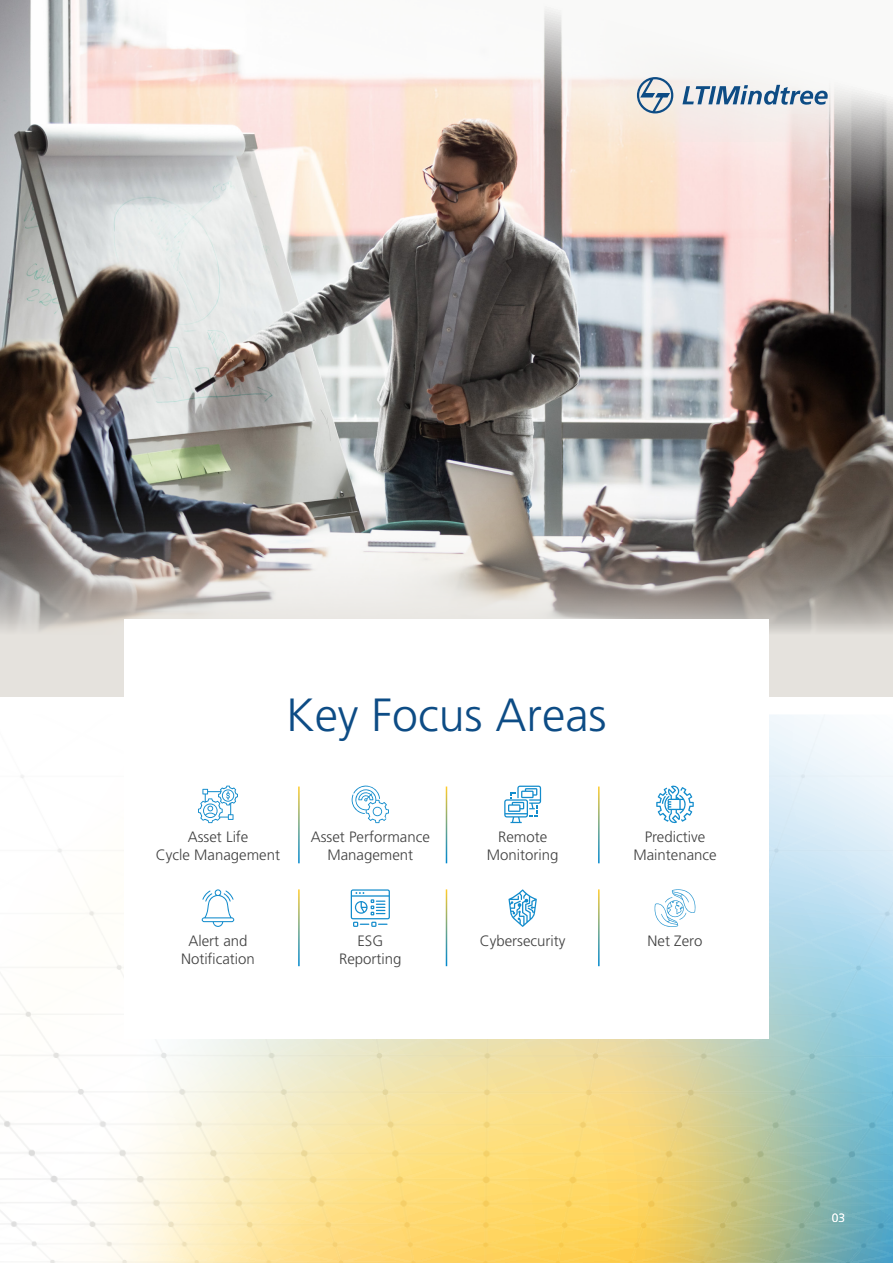
<style>
.page{position:relative;width:893px;height:1263px;background:#fff}
.page>*{position:absolute;margin:0;border:0;box-sizing:border-box;transform-origin:0 0}
.t1{font:300 46.5px "Frutiger LT Pro";color:#0d4c85}
.t2{font:300 15px/18px "Frutiger LT Pro";color:#414141;text-align:center}
.t3{font:300 12px "Frutiger LT Pro";color:#fff}
</style>
<div class="page">
<img style="left:0;top:715px;width:893px;height:548px">
<img style="left:0;top:238px;width:893px;height:208px">
<img style="left:0;top:446px;width:893px;height:251px">
<svg style="left:0;top:0;width:893px;height:238px"></svg>
<div style="left:124px;top:619px;width:645px;height:420px;background:#fff"></div>
<svg style="left:637px;top:77px;width:36px;height:36px"></svg>
<svg style="left:682px;top:85px;width:146px;height:20px"></svg>
<svg style="left:198px;top:785px;width:40px;height:38px"></svg>
<svg style="left:352px;top:786px;width:37px;height:37px"></svg>
<svg style="left:504px;top:785px;width:37px;height:38px"></svg>
<svg style="left:656px;top:785px;width:38px;height:38px"></svg>
<svg style="left:202px;top:889px;width:32px;height:38px"></svg>
<svg style="left:351px;top:889px;width:39px;height:38px"></svg>
<svg style="left:508px;top:889px;width:29px;height:38px"></svg>
<svg style="left:655px;top:889px;width:40px;height:38px"></svg>
<h1 class="t1" style="left:286px;top:688px;width:322px">Key Focus Areas</h1>
<p class="t2" style="left:156px;top:828px;width:126px">Asset Life<br>Cycle Management</p>
<p class="t2" style="left:311px;top:828px;width:121px">Asset Performance<br>Management</p>
<p class="t2" style="left:487px;top:828px;width:73px">Remote<br>Monitoring</p>
<p class="t2" style="left:633px;top:828px;width:85px">Predictive<br>Maintenance</p>
<p class="t2" style="left:188px;top:932px;width:61px">Alert and</p>
<p class="t2" style="left:480px;top:932px;width:87px">Cybersecurity</p>
<p class="t2" style="left:648px;top:932px;width:56px">Net Zero</p>
<p class="t2" style="left:181px;top:950px;width:75px">Notification</p>
<p class="t2" style="left:339px;top:932px;width:64px">ESG<br>Reporting</p>
<p class="t3" style="left:832px;top:1211px;width:15px">03</p>
</div>
